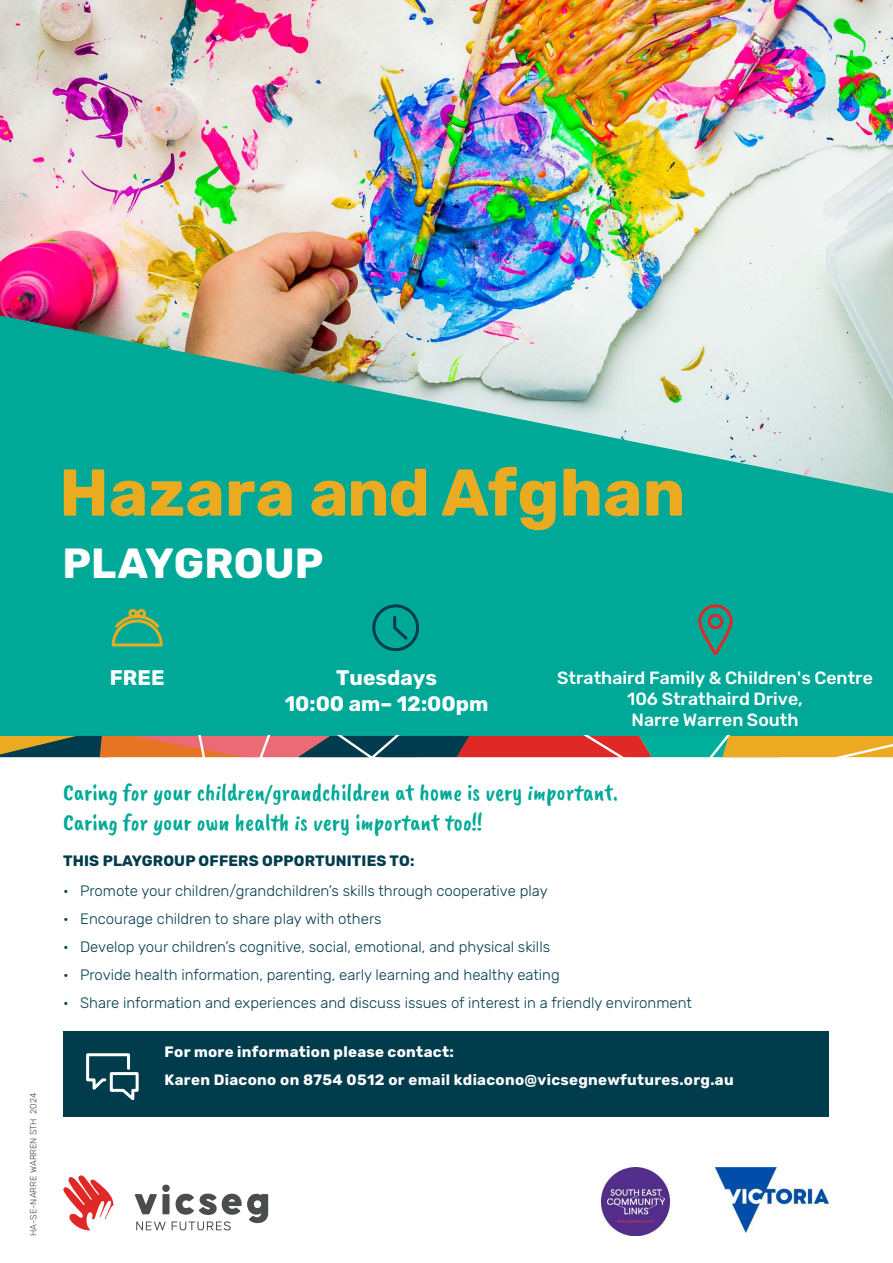
<style>
.page{position:relative;width:893px;height:1263px;background:#fff}
.page>*{position:absolute;margin:0;border:0;box-sizing:border-box;transform-origin:0 0}
.t1{font:700 66px "Rubik";letter-spacing:.005em;color:#ebab21}
.t2{font:700 42px "Rubik";letter-spacing:.005em;color:#fff}
.t3{font:24px/30px "Caveat Brush";color:#00a997}
.t4{font:700 21px/25.2px "Rubik";color:#fff;text-align:center}
.t5{font:500 17.7px/21.3px "Rubik";color:#fff;text-align:center}
.t6{font:300 15px "Rubik";color:#003c4c}
.t7{font:700 15px/28px "Rubik";letter-spacing:.02em;color:#fff}
.t8{font:700 15px "Rubik";letter-spacing:.01em;color:#003c4c}
.t9{font:300 9px "Rubik";color:#4b4c4c}
</style>
<div class="page">
<div style="left:0;top:255px;width:893px;height:481px;background:#00a997"></div>
<div style="left:63px;top:1031px;width:766px;height:86px;background:#003c4c"></div>
<svg style="left:372px;top:604px;width:47px;height:48px"></svg>
<svg style="left:0;top:736px;width:893px;height:21px;background:#9d6b49"></svg>
<img style="left:0;top:0;width:893px;height:493px">
<svg style="left:86px;top:1053px;width:53px;height:48px"></svg>
<img style="left:715px;top:1167px;width:114px;height:65px">
<img style="left:602px;top:1167px;width:68px;height:68px">
<svg style="left:135px;top:1184px;width:133px;height:46px"></svg>
<svg style="left:63px;top:1175px;width:51px;height:55px"></svg>
<svg style="left:698px;top:604px;width:35px;height:52px"></svg>
<svg style="left:111px;top:609px;width:52px;height:38px"></svg>
<h1 class="t1" style="left:59px;top:454px;width:627px">Hazara and Afghan</h1>
<h2 class="t2" style="left:62px;top:539px;width:262px">PLAYGROUP</h2>
<p class="t9" style="left:28px;top:1236px;width:145px;rotate:-90deg">HA-SE-NARRE WARREN STH 2024</p>
<h3 class="t4" style="left:110px;top:665px;width:56px">FREE</h3>
<h3 class="t4" style="left:285px;top:666px;width:205px">Tuesdays<br>10:00 am– 12:00pm</h3>
<p class="t5" style="left:557px;top:667px;width:317px">Strathaird Family &amp; Children's Centre<br>106 Strathaird Drive,<br>Narre Warren South</p>
<h3 class="t3" style="left:63px;top:778px;width:556px">Caring for your children/grandchildren at home is very important.<br>Caring for your own health is very important too!!</h3>
<p class="t8" style="left:63px;top:852px;width:353px">THIS PLAYGROUP OFFERS OPPORTUNITIES TO:</p>
<p class="t6" style="left:63px;top:882px;width:486px">• Promote your children/grandchildren’s skills through cooperative play</p>
<p class="t6" style="left:63px;top:910px;width:320px">• Encourage children to share play with others</p>
<p class="t6" style="left:63px;top:938px;width:488px">• Develop your children’s cognitive, social, emotional, and physical skills</p>
<p class="t6" style="left:63px;top:966px;width:498px">• Provide health information, parenting, early learning and healthy eating</p>
<p class="t6" style="left:63px;top:994px;width:630px">• Share information and experiences and discuss issues of interest in a friendly environment</p>
<p class="t7" style="left:165px;top:1038px;width:571px">For more information please contact:<br>Karen Diacono on 8754 0512 or email kdiacono@vicsegnewfutures.org.au</p>
</div>
